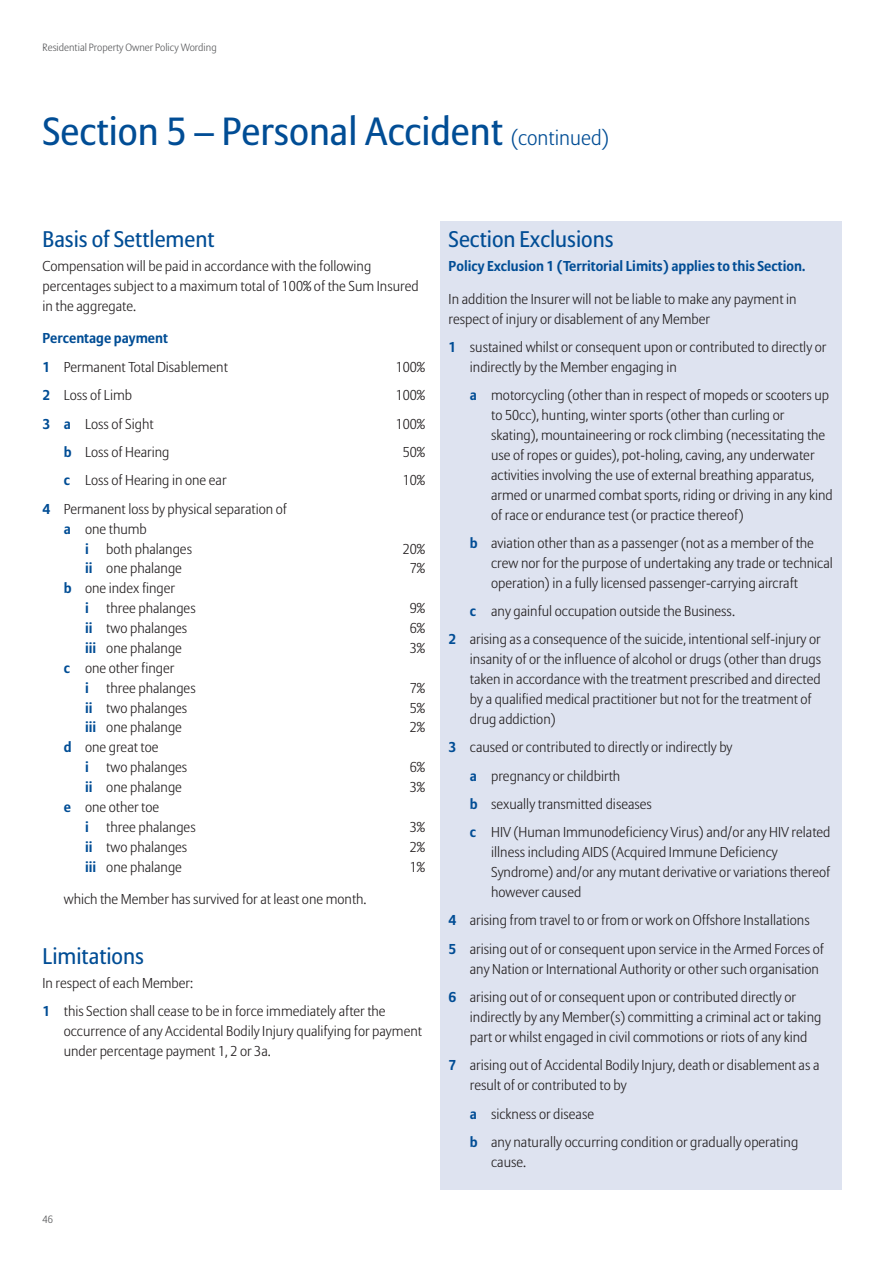
<style>
.page{position:relative;width:893px;height:1263px;background:#fff}
.page>*{position:absolute;margin:0;border:0;box-sizing:border-box;transform-origin:0 0}
.t1{font:39px "Allianz Sans";color:#014d95}
.t2{font:22.5px "Allianz Sans";color:#014d95}
.t3{font:300 14.25px/20px "Allianz Sans";color:#231f20}
.t4{font:700 14.25px "Allianz Sans";color:#014d95}
.t5{font:300 10.5px "Allianz Sans";color:#57585a}
.s1{font-weight:300;font-size:21px}
.s2{font-weight:700;color:#014d95}
</style>
<div class="page">
<div style="left:440px;top:221px;width:402px;height:968px;background:#dee3f0"></div>
<p class="t5" style="left:43px;top:43px;width:176px">Residential Property Owner Policy Wording</p>
<h1 class="t1" style="left:43px;top:115px;width:568px">Section 5 – Personal Accident <span class="s1">(continued)</span></h1>
<h2 class="t2" style="left:43px;top:230px;width:174px">Basis of Settlement</h2>
<p class="t3" style="left:43px;top:257px;width:378px">Compensation will be paid in accordance with the following percentages subject to a maximum total of 100% of the Sum Insured in the aggregate.</p>
<p class="t3" style="left:43px;top:326px;width:187px;line-height:28.3px"><span class="s2">Percentage payment<br>1</span> Permanent Total Disablement</p>
<p class="t3" style="left:396px;top:358px;width:31px">100%</p>
<p class="t3" style="left:43px;top:386px;width:91px"><span class="s2">2</span> Loss of Limb</p>
<p class="t3" style="left:396px;top:386px;width:31px">100%</p>
<p class="t3" style="left:43px;top:415px;width:113px"><span class="s2">3 a</span> Loss of Sight</p>
<p class="t3" style="left:396px;top:415px;width:31px">100%</p>
<p class="t3" style="left:64px;top:443px;width:107px"><span class="s2">b</span> Loss of Hearing</p>
<p class="t3" style="left:403px;top:443px;width:24px">50%</p>
<p class="t3" style="left:64px;top:472px;width:164px"><span class="s2">c</span> Loss of Hearing in one ear</p>
<p class="t3" style="left:403px;top:472px;width:24px">10%</p>
<p class="t3" style="left:43px;top:500px;width:246px"><span class="s2">4</span> Permanent loss by physical separation of</p>
<p class="t3" style="left:64px;top:520px;width:85px"><span class="s2">a</span> one thumb</p>
<p class="t3" style="left:85px;top:540px;width:108px"><span class="s2">i</span> both phalanges</p>
<p class="t3" style="left:403px;top:540px;width:24px">20%</p>
<p class="t3" style="left:85px;top:560px;width:98px"><span class="s2">ii</span> one phalange</p>
<p class="t3" style="left:410px;top:560px;width:17px">7%</p>
<p class="t3" style="left:85px;top:580px;width:112px;text-indent:-21px"><span class="s2">b</span> one index finger<br><span class="s2">i</span> three phalanges</p>
<p class="t3" style="left:410px;top:599px;width:17px">9%</p>
<p class="t3" style="left:85px;top:619px;width:104px"><span class="s2">ii</span> two phalanges</p>
<p class="t3" style="left:410px;top:619px;width:17px">6%</p>
<p class="t3" style="left:85px;top:639px;width:98px"><span class="s2">iii</span> one phalange</p>
<p class="t3" style="left:410px;top:639px;width:17px">3%</p>
<p class="t3" style="left:85px;top:659px;width:112px;text-indent:-21px"><span class="s2">c</span> one other finger<br><span class="s2">i</span> three phalanges</p>
<p class="t3" style="left:410px;top:679px;width:17px">7%</p>
<p class="t3" style="left:85px;top:699px;width:104px"><span class="s2">ii</span> two phalanges</p>
<p class="t3" style="left:410px;top:699px;width:17px">5%</p>
<p class="t3" style="left:85px;top:719px;width:98px"><span class="s2">iii</span> one phalange</p>
<p class="t3" style="left:410px;top:719px;width:17px">2%</p>
<p class="t3" style="left:85px;top:739px;width:104px;text-indent:-21px"><span class="s2">d</span> one great toe<br><span class="s2">i</span> two phalanges</p>
<p class="t3" style="left:410px;top:758px;width:17px">6%</p>
<p class="t3" style="left:85px;top:778px;width:98px"><span class="s2">ii</span> one phalange</p>
<p class="t3" style="left:410px;top:778px;width:17px">3%</p>
<p class="t3" style="left:85px;top:798px;width:112px;text-indent:-21px"><span class="s2">e</span> one other toe<br><span class="s2">i</span> three phalanges</p>
<p class="t3" style="left:410px;top:818px;width:17px">3%</p>
<p class="t3" style="left:85px;top:838px;width:104px"><span class="s2">ii</span> two phalanges</p>
<p class="t3" style="left:410px;top:838px;width:17px">2%</p>
<p class="t3" style="left:85px;top:858px;width:98px"><span class="s2">iii</span> one phalange</p>
<p class="t3" style="left:410px;top:858px;width:17px">1%</p>
<p class="t3" style="left:64px;top:890px;width:304px">which the Member has survived for at least one month.</p>
<h2 class="t2" style="left:43px;top:947px;width:103px">Limitations</h2>
<p class="t3" style="left:43px;top:970px;width:345px;line-height:28.3px">In respect of each Member:<br><span class="s2">1</span> this Section shall cease to be in force immediately after the</p>
<p class="t3" style="left:64px;top:1023px;width:360px">occurrence of any Accidental Bodily Injury qualifying for payment under percentage payment 1, 2 or 3a.</p>
<p class="t5" style="left:43px;top:1215px;width:12px">46</p>
<h2 class="t2" style="left:449px;top:230px;width:167px">Section Exclusions</h2>
<p class="t4" style="left:449px;top:260px;width:359px">Policy Exclusion 1 (Territorial Limits) applies to this Section.</p>
<p class="t3" style="left:449px;top:290px;width:349px">In addition the Insurer will not be liable to make any payment in respect of injury or disablement of any Member</p>
<p class="t3" style="left:470px;top:338px;width:358px;text-indent:-21px"><span class="s2">1</span> sustained whilst or consequent upon or contributed to directly or indirectly by the Member engaging in</p>
<p class="t3" style="left:491px;top:386px;width:343px;text-indent:-21px"><span class="s2">a</span> motorcycling (other than in respect of mopeds or scooters up to 50cc), hunting, winter sports (other than curling or skating), mountaineering or rock climbing (necessitating the use of ropes or guides), pot-holing, caving, any underwater activities involving the use of external breathing apparatus, armed or unarmed combat sports, riding or driving in any kind of race or endurance test (or practice thereof)</p>
<p class="t3" style="left:491px;top:534px;width:343px;text-indent:-21px"><span class="s2">b</span> aviation other than as a passenger (not as a member of the crew nor for the purpose of undertaking any trade or technical operation) in a fully licensed passenger-carrying aircraft</p>
<p class="t3" style="left:449px;top:598px;width:374px;line-height:28.3px;text-indent:21px"><span class="s2">c</span> any gainful occupation outside the Business.<br><span class="s2">2</span> arising as a consequence of the suicide, intentional self-injury or</p>
<p class="t3" style="left:470px;top:650px;width:353px">insanity of or the influence of alcohol or drugs (other than drugs taken in accordance with the treatment prescribed and directed by a qualified medical practitioner but not for the treatment of drug addiction)</p>
<p class="t3" style="left:470px;top:734px;width:362px;line-height:28.3px;text-indent:-21px"><span class="s2">3</span> caused or contributed to directly or indirectly by<br><span class="s2">a</span> pregnancy or childbirth<br><span class="s2">b</span> sexually transmitted diseases<br><span class="s2">c</span> HIV (Human Immunodeficiency Virus) and/or any HIV related</p>
<p class="t3" style="left:491px;top:843px;width:341px">illness including AIDS (Acquired Immune Deficiency<br>Syndrome) and/or any mutant derivative or variations thereof however caused</p>
<p class="t3" style="left:449px;top:907px;width:377px;line-height:28.3px"><span class="s2">4</span> arising from travel to or from or work on Offshore Installations<br><span class="s2">5</span> arising out of or consequent upon service in the Armed Forces of</p>
<p class="t3" style="left:449px;top:956px;width:372px;line-height:28.3px;text-indent:21px">any Nation or International Authority or other such organisation<br><span class="s2">6</span> arising out of or consequent upon or contributed directly or</p>
<p class="t3" style="left:470px;top:1008px;width:353px">indirectly by any Member(s) committing a criminal act or taking part or whilst engaged in civil commotions or riots of any kind</p>
<p class="t3" style="left:470px;top:1056px;width:351px;text-indent:-21px"><span class="s2">7</span> arising out of Accidental Bodily Injury, death or disablement as a result of or contributed to by</p>
<p class="t3" style="left:470px;top:1100px;width:330px;line-height:28.3px"><span class="s2">a</span> sickness or disease<br><span class="s2">b</span> any naturally occurring condition or gradually operating</p>
<p class="t3" style="left:491px;top:1153px;width:36px">cause.</p>
</div>
